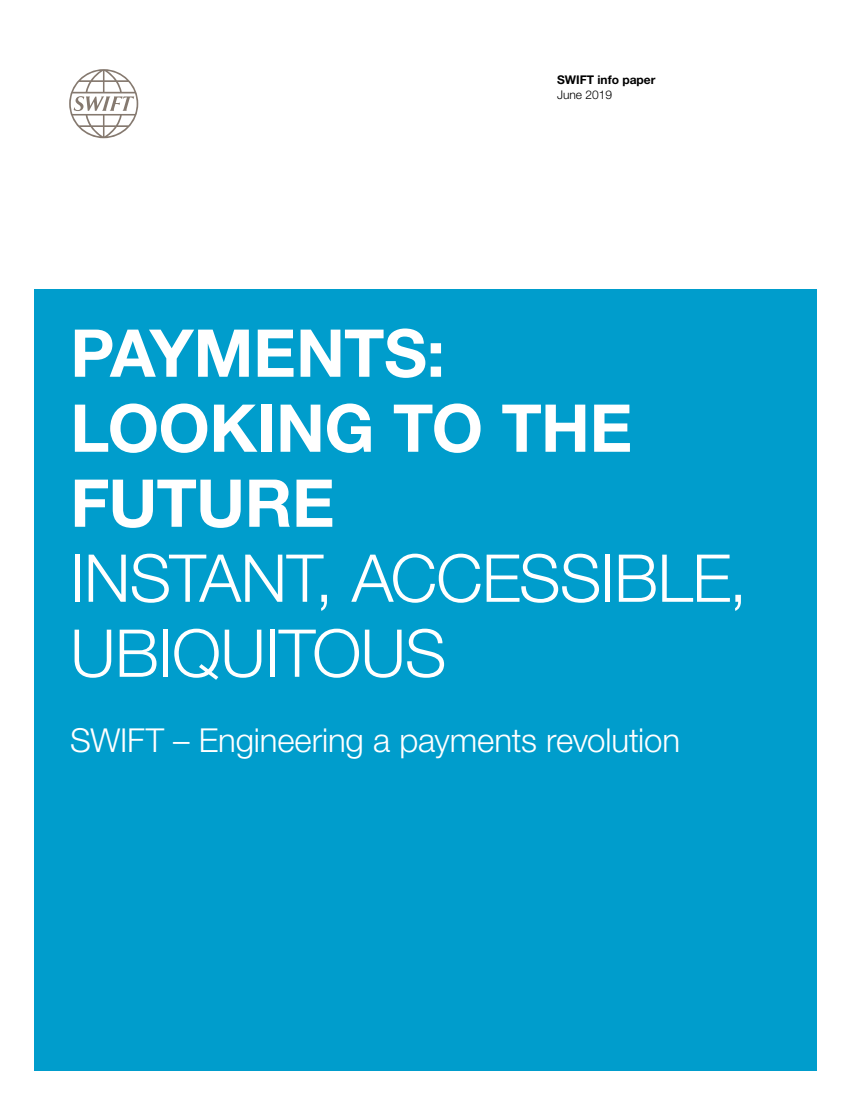
<style>
.page{position:relative;width:851px;height:1106px;background:#fff}
.page>*{position:absolute;margin:0;border:0;box-sizing:border-box;transform-origin:0 0}
.t1{font:300 66px/75px "Helvetica Neue LT Std";letter-spacing:-.015em;color:#fff}
.t2{font:700 66px/75px "Helvetica Neue LT Std";letter-spacing:-.005em;color:#fff}
.t3{font:300 33px "Helvetica Neue LT Std";letter-spacing:-.005em;color:#fff}
.t4{font:700 12px "Helvetica Neue LT Std";color:#000}
.t5{font:300 12px "Helvetica Neue LT Std";color:#000}
</style>
<div class="page">
<svg style="left:69px;top:69px;width:69px;height:69px"></svg>
<div style="left:34px;top:289px;width:782px;height:781px;background:#009dcc"></div>
<p class="t4" style="left:557px;top:72px;width:100px">SWIFT info paper</p>
<p class="t5" style="left:557px;top:87px;width:57px">June 2019</p>
<h1 class="t2" style="left:70px;top:314px;width:563px">PAYMENTS:<br>LOOKING TO THE<br>FUTURE</h1>
<h1 class="t1" style="left:70px;top:539px;width:678px">INSTANT, ACCESSIBLE,<br>UBIQUITOUS</h1>
<p class="t3" style="left:70px;top:720px;width:611px">SWIFT – Engineering a payments revolution</p>
</div>
